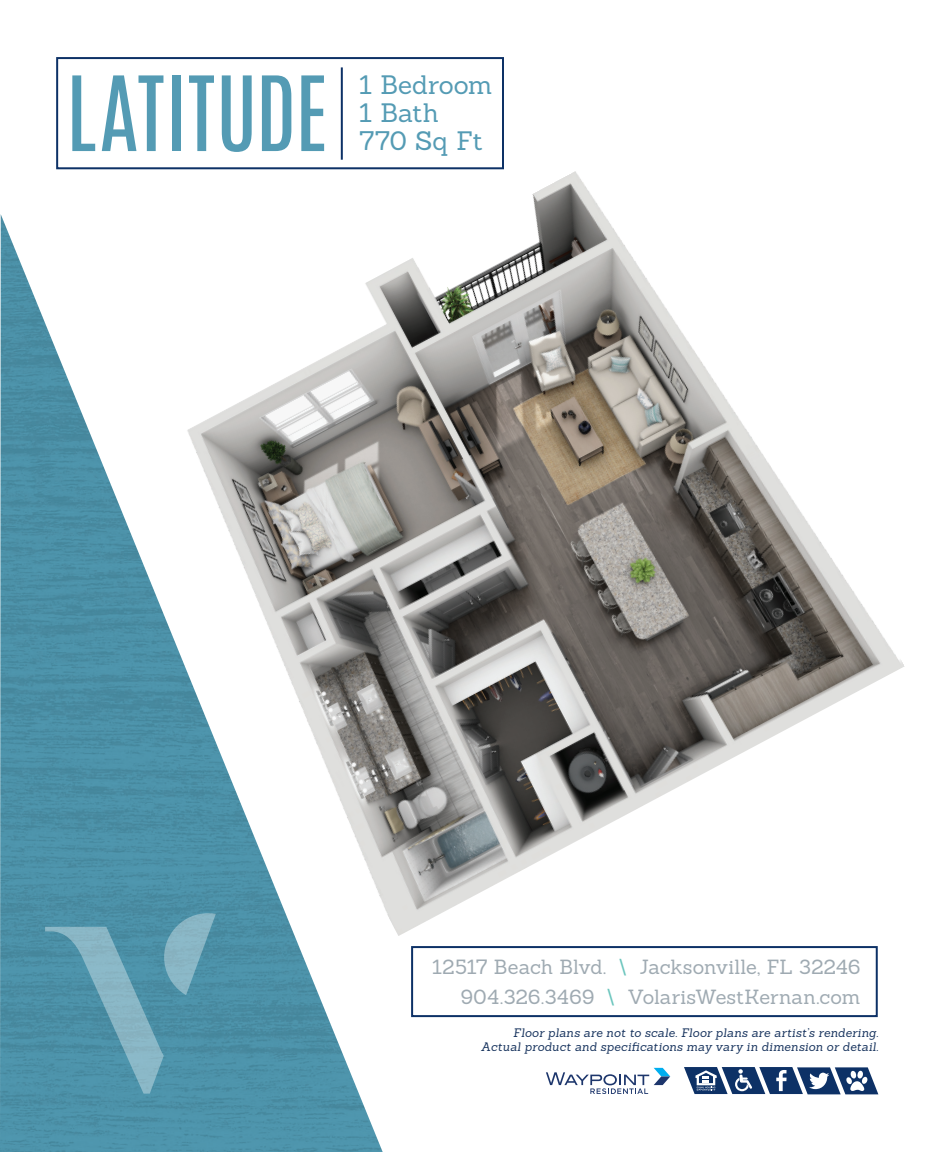
<style>
.page{position:relative;width:936px;height:1152px;background:#fff}
.page>*{position:absolute;margin:0;border:0;box-sizing:border-box;transform-origin:0 0}
.t1{font:88px "Antonio";letter-spacing:.005em;color:#549bb4}
.t2{font:26px/28px "Sanchez";color:#549bb4}
.t3{font:20px/30px "Sanchez";letter-spacing:.005em;color:#9faab2;text-align:right}
.t4{font:italic 12px/14px "Sanchez";letter-spacing:.02em;color:#18345e;text-align:right}
.s1{color:#6bc5bd}
</style>
<div class="page">
<img style="left:0;top:214px;width:383px;height:938px">
<div style="left:56px;top:57px;width:448px;height:112px;border:2px solid #0d3166"></div>
<hr style="left:341px;top:67px;width:2px;height:93px;background:#0d3166">
<img style="left:120px;top:144px;width:785px;height:792px">
<div style="left:411px;top:946px;width:467px;height:71px;border:2px solid #0d3166"></div>
<svg style="left:684px;top:1067px;width:194px;height:27px"></svg>
<svg style="left:546px;top:1068px;width:124px;height:26px"></svg>
<svg style="left:45px;top:913px;width:171px;height:181px;background:#5b99ae"></svg>
<h1 class="t1" style="left:66px;top:49px;width:264px">LATITUDE</h1>
<h2 class="t2" style="left:359px;top:71px;width:135px">1 Bedroom<br>1 Bath<br>770 Sq Ft</h2>
<h3 class="t3" style="left:432px;top:951px;width:430px">12517 Beach Blvd. <span class="s1">\</span> Jacksonville, FL 32246<br>904.326.3469 <span class="s1">\</span> VolarisWestKernan.com</h3>
<p class="t4" style="left:481px;top:1026px;width:399px">Floor plans are not to scale. Floor plans are artist’s rendering.<br>Actual product and specifications may vary in dimension or detail.</p>
</div>
